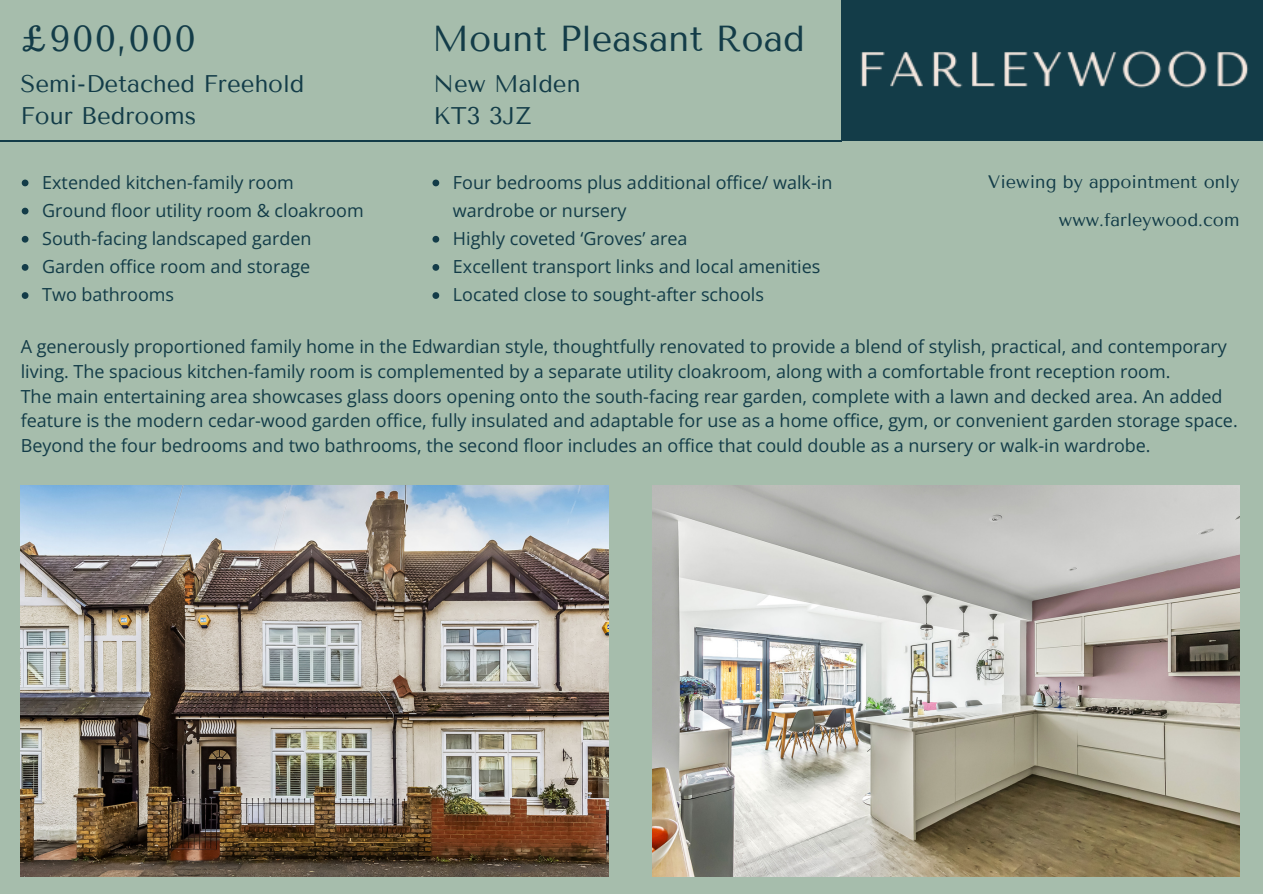
<style>
.page{position:relative;width:1263px;height:894px;background:#fff}
.page>*{position:absolute;margin:0;border:0;box-sizing:border-box;transform-origin:0 0}
.t1{font:36px "Tenor Sans";color:#133c48}
.t2{font:24px/32.7px "Tenor Sans";color:#133c48}
.t3{font:18px/24.8px "Open Sans";color:#133c48}
.t4{font:18px "Tenor Sans";color:#133c48}
</style>
<div class="page">
<div style="left:0;top:0;width:1263px;height:893px;background:#a6bdac"></div>
<hr style="left:0;top:140px;width:842px;height:2px;background:#133c48">
<img style="left:842px;top:0;width:421px;height:141px">
<img style="left:21px;top:485px;width:587px;height:391px">
<img style="left:652px;top:485px;width:587px;height:391px">
<svg style="left:22px;top:179px;width:6px;height:7px"></svg>
<svg style="left:22px;top:208px;width:6px;height:6px"></svg>
<svg style="left:22px;top:236px;width:6px;height:6px"></svg>
<svg style="left:22px;top:264px;width:6px;height:7px"></svg>
<svg style="left:22px;top:292px;width:6px;height:7px"></svg>
<svg style="left:432px;top:179px;width:7px;height:7px"></svg>
<svg style="left:432px;top:236px;width:7px;height:6px"></svg>
<svg style="left:432px;top:264px;width:7px;height:7px"></svg>
<svg style="left:432px;top:292px;width:7px;height:7px"></svg>
<p class="t1" style="left:20px;top:18px;width:177px">£900,000</p>
<p class="t2" style="left:20px;top:67px;width:285px">Semi-Detached Freehold<br>Four Bedrooms</p>
<p class="t3" style="left:42px;top:169px;width:253px">Extended kitchen-family room</p>
<p class="t3" style="left:42px;top:197px;width:323px">Ground floor utility room &amp; cloakroom</p>
<p class="t3" style="left:42px;top:225px;width:271px">South-facing landscaped garden</p>
<p class="t3" style="left:42px;top:253px;width:270px">Garden office room and storage</p>
<p class="t3" style="left:42px;top:282px;width:133px">Two bathrooms</p>
<p class="t1" style="left:432px;top:18px;width:374px">Mount Pleasant Road</p>
<p class="t2" style="left:434px;top:67px;width:149px">New Malden<br>KT3 3JZ</p>
<p class="t3" style="left:453px;top:167px;width:381px;line-height:28.2px">Four bedrooms plus additional office/ walk-in wardrobe or nursery</p>
<p class="t3" style="left:453px;top:225px;width:236px">Highly coveted ‘Groves’ area</p>
<p class="t3" style="left:453px;top:253px;width:369px">Excellent transport links and local amenities</p>
<p class="t3" style="left:453px;top:282px;width:313px">Located close to sought-after schools</p>
<p class="t4" style="left:988px;top:172px;width:253px">Viewing by appointment only</p>
<p class="t4" style="left:1059px;top:209px;width:182px">www.farleywood.com</p>
<h2 class="t3" style="left:21px;top:333px;width:1208px">A generously proportioned family home in the Edwardian style, thoughtfully renovated to provide a blend of stylish, practical, and contemporary living. The spacious kitchen-family room is complemented by a separate utility cloakroom, along with a comfortable front reception room.</h2>
<p class="t3" style="left:21px;top:383px;width:1218px">The main entertaining area showcases glass doors opening onto the south-facing rear garden, complete with a lawn and decked area. An added feature is the modern cedar-wood garden office, fully insulated and adaptable for use as a home office, gym, or convenient garden storage space.<br>Beyond the four bedrooms and two bathrooms, the second floor includes an office that could double as a nursery or walk-in wardrobe.</p>
</div>
